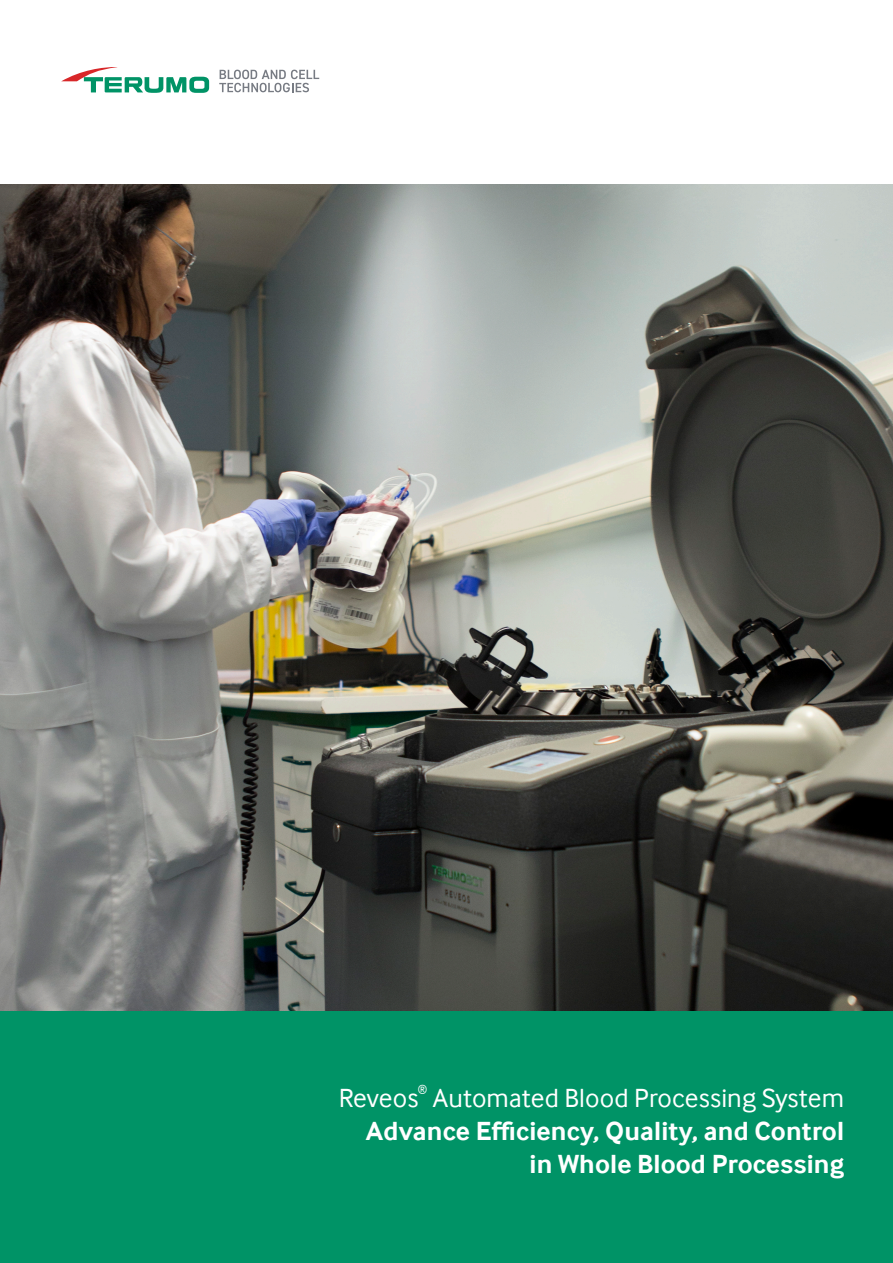
<style>
.page{position:relative;width:893px;height:1263px;background:#fff}
.page>*{position:absolute;margin:0;border:0;box-sizing:border-box;transform-origin:0 0}
.t1{font:700 27px "Inter Face";letter-spacing:.005em;color:#fff}
.t2{font:27px "Inter Face";letter-spacing:.005em;color:#fff}
.t3{font:12.3px "Inter Face";color:#fff}
</style>
<div class="page">
<div style="left:0;top:988px;width:893px;height:275px;background:#009366"></div>
<img style="left:0;top:184px;width:893px;height:827px">
<svg style="left:219px;top:70px;width:100px;height:22px"></svg>
<svg style="left:61px;top:67px;width:148px;height:26px"></svg>
<p class="t3" style="left:418px;top:1081px;width:11px">®</p>
<p class="t2" style="left:433px;top:1082px;width:413px">Automated Blood Processing System</p>
<p class="t1" style="left:366px;top:1115px;width:480px">Advance Efficiency, Quality, and Control</p>
<p class="t1" style="left:530px;top:1148px;width:316px">in Whole Blood Processing</p>
<p class="t2" style="left:339px;top:1082px;width:81px">Reveos</p>
</div>
